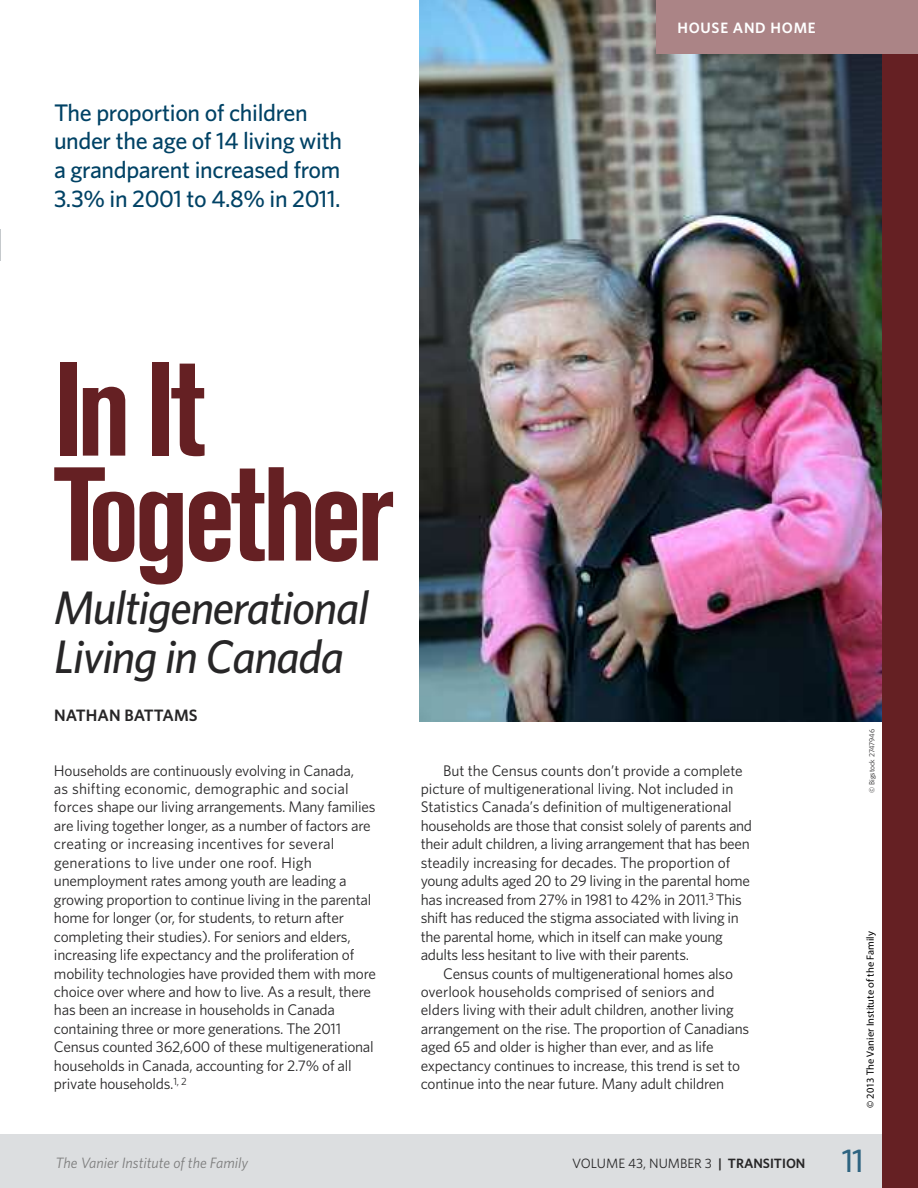
<style>
.page{position:relative;width:918px;height:1188px;background:#fff}
.page>*{position:absolute;margin:0;border:0;box-sizing:border-box;transform-origin:0 0}
.t1{font:700 condensed 132px/105px "Akzidenz Grotesk BE";letter-spacing:-.035em;color:#652023}
.t2{font:italic 500 47.1px/48.8px "Whitney";letter-spacing:-.025em;color:#272627}
.t3{font:500 33px "Whitney";color:#2e6481}
.t4{font:500 24px/28.8px "Whitney";letter-spacing:-.015em;color:#004265}
.t5{font:600 16.5px "Whitney";letter-spacing:.005em;color:#272627}
.t6{font:15.3px/18.5px "Whitney";letter-spacing:-.015em;color:#272627}
.t7{font:italic 15px "Whitney";color:#7d7d7d}
.t8{font:600 15px "Whitney";letter-spacing:.05em;color:#fff}
.t9{font:13.5px "Whitney";color:#272627}
.t10{font:10.5px "Myriad Pro";color:#000}
.t11{font:7.5px "Whitney";color:#272627}
.s1{font-weight:600}
</style>
<div class="page">
<img style="left:420px;top:0;width:462px;height:722px">
<div style="left:0;top:1134px;width:901px;height:54px;background:#dcdee0"></div>
<div style="left:882px;top:0;width:36px;height:1188px;background:#652023"></div>
<hr style="left:0;top:230px;width:1px;height:31px;background:#c5c9cc">
<div style="left:656px;top:0;width:262px;height:54px;background:#ab8486"></div>
<h3 class="t4" style="left:54px;top:98px;width:290px">The proportion of children under the age of 14 living with a grandparent increased from<br>3.3% in 2001 to 4.8% in 2011.</h3>
<p class="t8" style="left:677px;top:19px;width:140px">HOUSE AND HOME</p>
<h1 class="t1" style="left:54px;top:368px;width:342px">In It<br>Together</h1>
<h2 class="t2" style="left:54px;top:584px;width:316px">Multigenerational<br>Living in Canada</h2>
<p class="t5" style="left:54px;top:705px;width:145px">NATHAN BATTAMS</p>
<p class="t6" style="left:54px;top:761px;width:324px">Households are continuously evolving in Canada,<br>as shifting economic, demographic and social forces shape our living arrangements. Many families are living together longer, as a number of factors are creating or increasing incentives for several generations to live under one roof. High unemployment rates among youth are leading a growing proportion to continue living in the parental home for longer (or, for students, to return after completing their studies). For seniors and elders, increasing life expectancy and the proliferation of mobility technologies have provided them with more choice over where and how to live. As a result, there has been an increase in households in Canada containing three or more generations. The 2011<br>Census counted 362,600 of these multigenerational households in Canada, accounting for 2.7% of all private households.<sup>1,</sup> <sup>2</sup></p>
<p class="t6" style="left:421px;top:761px;width:333px;text-indent:22px">But the Census counts don’t provide a complete picture of multigenerational living. Not included in Statistics Canada’s definition of multigenerational households are those that consist solely of parents and their adult children, a living arrangement that has been steadily increasing for decades. The proportion of young adults aged 20 to 29 living in the parental home has increased from 27% in 1981 to 42% in 2011.<sup>3</sup> This shift has reduced the stigma associated with living in the parental home, which in itself can make young adults less hesitant to live with their parents.</p>
<p class="t6" style="left:421px;top:964px;width:330px;text-indent:22px">Census counts of multigenerational homes also overlook households comprised of seniors and elders living with their adult children, another living arrangement on the rise. The proportion of Canadians aged 65 and older is higher than ever, and as life expectancy continues to increase, this trend is set to continue into the near future. Many adult children</p>
<p class="t11" style="left:868px;top:793px;width:66px;rotate:-90deg">© Bigstock 2747946</p>
<p class="t10" style="left:864px;top:1108px;width:179px;rotate:-90deg">© 2013 The Vanier Institute of the Family</p>
<p class="t7" style="left:56px;top:1155px;width:194px">The Vanier Institute of the Family</p>
<p class="t9" style="left:572px;top:1156px;width:235px">VOLUME 43, NUMBER 3 <span class="s1">| TRANSITION</span></p>
<h3 class="t3" style="left:842px;top:1142px;width:24px">11</h3>
</div>
